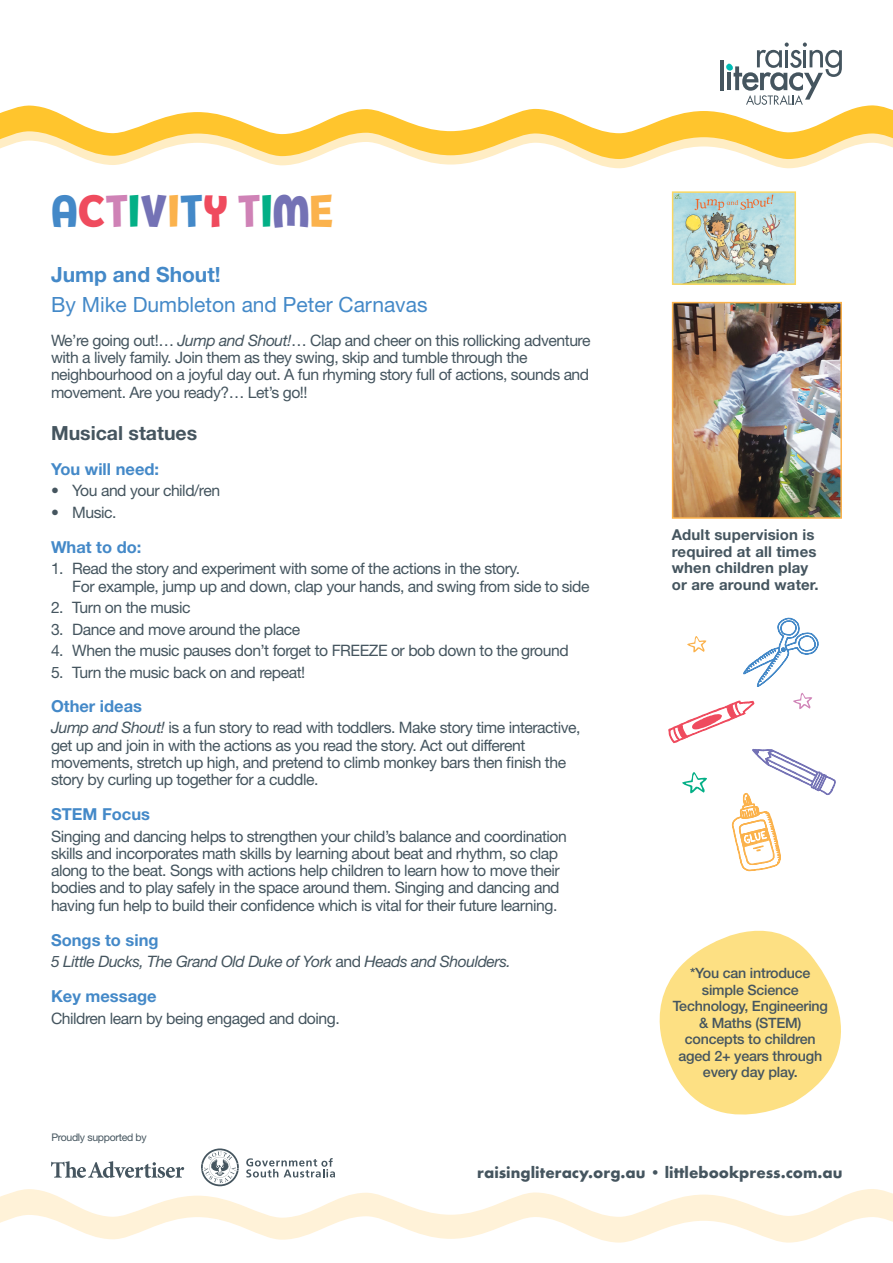
<style>
.page{position:relative;width:893px;height:1263px;background:#fff}
.page>*{position:absolute;margin:0;border:0;box-sizing:border-box;transform-origin:0 0}
.t1{font:900 45px "Pequena Neo";color:#4489c8}
.Act_Heading{font:21px "Helvetica Neue";color:#4489c8}
.Act_Heading-2{font:700 21px "Helvetica Neue";color:#4489c8}
.Body_bullet{font:700 19.5px "Helvetica Neue LT Std";color:#45555f}
.Act_Green_sub{font:700 16.5px "Helvetica Neue";color:#4489c8}
.t2{font:700 16.5px "Futura T";color:#45555f}
.Act_body{font:15.75px/17.2px "Helvetica Neue LT Std";letter-spacing:-.03em;color:#45555f}
.Act_body-2{font:italic 15.75px "Helvetica Neue LT Std";letter-spacing:-.03em;color:#45555f}
.Act_Supervision{font:700 15px/16.5px "Helvetica Neue LT Std";letter-spacing:.01em;color:#45555f}
.Act_body-3{font:500 14.25px/16.5px "Helvetica Neue LT Std";letter-spacing:-.015em;color:#45555f;text-align:center}
.Act_body-4{font:10.5px "Helvetica Neue LT Std";letter-spacing:-.03em;color:#45555f}
.s1{color:#ef4b5e}
.s2{color:#cf82b6}
.s3{color:#03af86}
.s4{color:#7472b5}
.s5{color:#fbb24c}
.s6{font-style:italic}
.s7{font-style:normal}
</style>
<div class="page">
<svg style="left:659px;top:930px;width:182px;height:185px;fill:#fde083"></svg>
<svg style="left:743px;top:618px;width:75px;height:69px"></svg>
<svg style="left:668px;top:701px;width:86px;height:42px"></svg>
<svg style="left:732px;top:749px;width:104px;height:122px"></svg>
<svg style="left:687px;top:636px;width:19px;height:16px"></svg>
<svg style="left:793px;top:693px;width:19px;height:16px"></svg>
<svg style="left:682px;top:772px;width:25px;height:21px"></svg>
<img style="left:675px;top:305px;width:164px;height:211px">
<div style="left:672px;top:302px;width:170px;height:217px;border:2px solid #fbb24c"></div>
<img style="left:675px;top:194px;width:118px;height:88px">
<div style="left:672px;top:191px;width:124px;height:94px;border:2px solid #fbd862"></div>
<hr style="left:720px;top:60px;width:4px;height:30px;background:#45555f">
<svg style="left:726px;top:43px;width:116px;height:49px"></svg>
<svg style="left:0;top:92px;width:893px;height:77px"></svg>
<svg style="left:0;top:1186px;width:893px;height:57px"></svg>
<svg style="left:51px;top:1161px;width:133px;height:17px"></svg>
<svg style="left:201px;top:1148px;width:38px;height:38px"></svg>
<svg style="left:246px;top:1158px;width:89px;height:19px"></svg>
<p class="t1" style="left:51px;top:180px;width:284px">A<span class="s1">C</span><span class="s2">T</span><span class="s3">I</span><span class="s4">V</span><span class="s5">I</span>T<span class="s1">Y</span> <span class="s2">T</span><span class="s3">I</span><span class="s4">M</span><span class="s5">E</span></p>
<p class="Act_Heading-2" style="left:51px;top:261px;width:171px">Jump and Shout!</p>
<p class="Act_Heading" style="left:51px;top:292px;width:378px">By Mike Dumbleton and Peter Carnavas</p>
<p class="Act_body" style="left:51px;top:331px;width:541px">We’re going out!… <span class="s6">Jump and Shout!</span>… Clap and cheer on this rollicking adventure with a lively family. Join them as they swing, skip and tumble through the neighbourhood on a joyful day out. A fun rhyming story full of actions, sounds and movement. Are you ready?… Let’s go!!</p>
<p class="Body_bullet" style="left:51px;top:421px;width:148px">Musical statues</p>
<p class="Act_Green_sub" style="left:51px;top:459px;width:110px">You will need:</p>
<p class="Act_body" style="left:51px;top:482px;width:171px">• You and your child/ren</p>
<p class="Act_body" style="left:51px;top:503px;width:67px">• Music.</p>
<p class="Act_Green_sub" style="left:51px;top:537px;width:92px">What to do:</p>
<p class="Act_body" style="left:72px;top:560px;width:519px;text-indent:-21px">1. Read the story and experiment with some of the actions in the story.<br>For example, jump up and down, clap your hands, and swing from side to side</p>
<p class="Act_body" style="left:51px;top:599px;width:141px">2. Turn on the music</p>
<p class="Act_body" style="left:51px;top:620px;width:251px">3. Dance and move around the place</p>
<p class="Act_body" style="left:51px;top:642px;width:519px">4. When the music pauses don’t forget to FREEZE or bob down to the ground</p>
<p class="Act_body" style="left:51px;top:663px;width:256px">5. Turn the music back on and repeat!</p>
<p class="Act_Green_sub" style="left:51px;top:696px;width:93px">Other ideas</p>
<p class="Act_body" style="left:51px;top:719px;width:531px"><span class="s6">Jump and Shout!</span> is a fun story to read with toddlers. Make story time interactive, get up and join in with the actions as you read the story. Act out different movements, stretch up high, and pretend to climb monkey bars then finish the story by curling up together for a cuddle.</p>
<p class="Act_Green_sub" style="left:51px;top:804px;width:101px">STEM Focus</p>
<p class="Act_body" style="left:51px;top:827px;width:517px">Singing and dancing helps to strengthen your child’s balance and coordination skills and incorporates math skills by learning about beat and rhythm, so clap along to the beat. Songs with actions help children to learn how to move their bodies and to play safely in the space around them. Singing and dancing and having fun help to build their confidence which is vital for their future learning.</p>
<p class="Act_Green_sub" style="left:51px;top:930px;width:109px">Songs to sing</p>
<p class="Act_body-2" style="left:51px;top:952px;width:461px">5 Little Ducks, The Grand Old Duke of York <span class="s7">and</span> Heads and Shoulders.</p>
<p class="Act_Green_sub" style="left:51px;top:986px;width:107px">Key message</p>
<p class="Act_body" style="left:51px;top:1009px;width:290px">Children learn by being engaged and doing.</p>
<p class="Act_body-4" style="left:51px;top:1131px;width:97px">Proudly supported by</p>
<p class="Act_Supervision" style="left:672px;top:526px;width:148px">Adult supervision is required at all times when children play or are around water.</p>
<p class="Act_body-3" style="left:673px;top:965px;width:157px">*You can introduce simple Science<br>Technology, Engineering &amp; Maths (STEM) concepts to children aged 2+ years through every day play.</p>
<p class="t2" style="left:477px;top:1162px;width:367px">raisingliteracy.org.au • littlebookpress.com.au</p>
</div>
